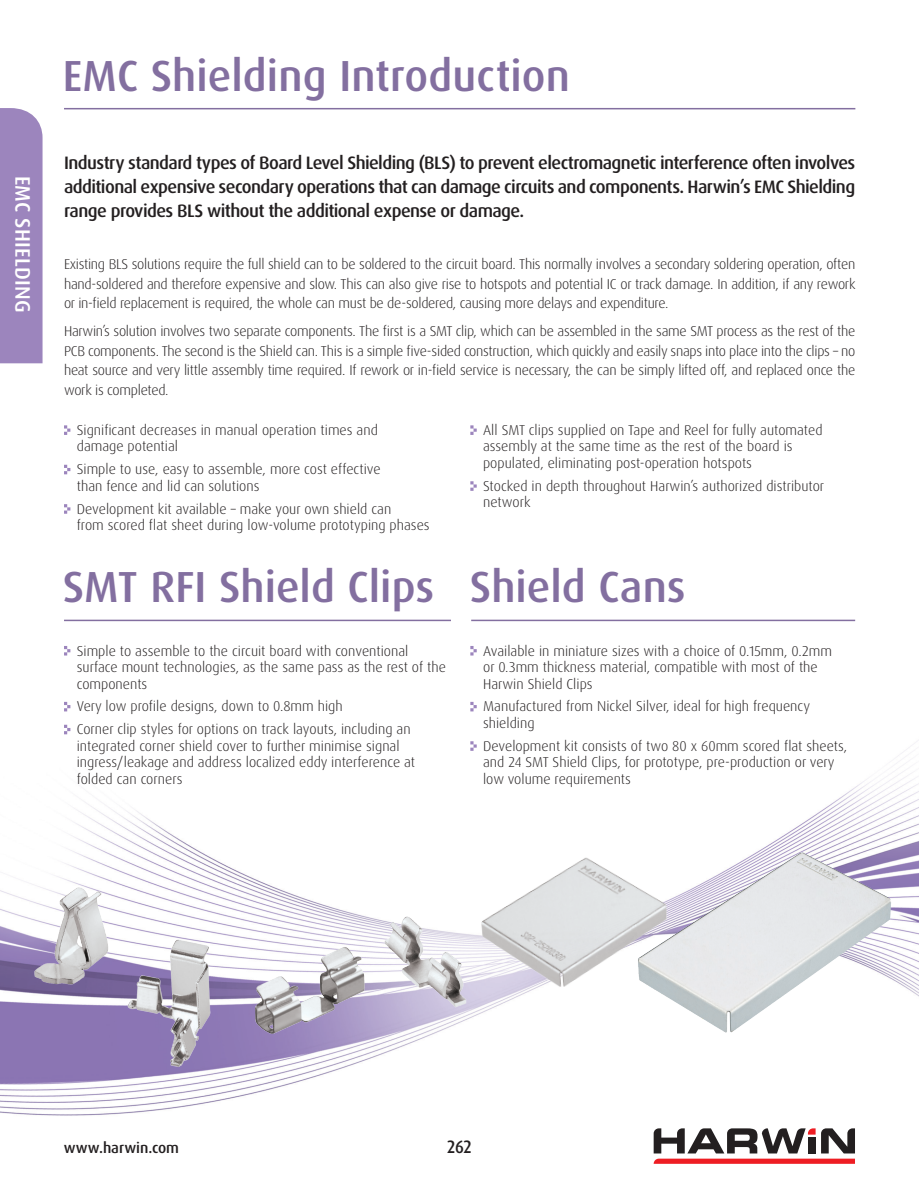
<style>
.page{position:relative;width:919px;height:1187px;background:#fff}
.page>*{position:absolute;margin:0;border:0;box-sizing:border-box;transform-origin:0 0}
.t1{font:500 43.5px "Dax OT";color:#836fa0}
.t2{font:500 21px "Dax OT";letter-spacing:.01em;color:#fff}
.t3{font:500 18px/24px "Dax OT";letter-spacing:-.03em;color:#231f20;text-align:justify}
.t4{font:500 18px "Dax OT";letter-spacing:-.03em;color:#231f20;scale:.9 1}
.t5{font:500 15px "Dax OT";color:#231f20}
.t6{font:300 14.25px/16.5px "Dax OT";color:#231f20}
</style>
<div class="page">
<div style="left:0;top:108px;width:43px;height:255px;background:#9c85bd"></div>
<svg style="left:653px;top:1128px;width:201px;height:35px"></svg>
<div style="left:807px;top:1136px;width:8px;height:17px;background:#231f20"></div>
<img style="left:0;top:734px;width:918px;height:382px">
<hr style="left:64px;top:108px;width:791px;height:1px;background:#836fa0">
<svg style="left:64px;top:425px;width:6px;height:10px"></svg>
<svg style="left:64px;top:464px;width:6px;height:10px"></svg>
<svg style="left:64px;top:504px;width:6px;height:9px"></svg>
<svg style="left:470px;top:425px;width:6px;height:10px"></svg>
<svg style="left:470px;top:481px;width:6px;height:10px"></svg>
<hr style="left:64px;top:619px;width:387px;height:2px;background:#836fa0">
<hr style="left:471px;top:619px;width:384px;height:2px;background:#836fa0">
<svg style="left:64px;top:646px;width:6px;height:9px"></svg>
<svg style="left:64px;top:701px;width:6px;height:10px"></svg>
<svg style="left:64px;top:724px;width:6px;height:10px"></svg>
<svg style="left:470px;top:646px;width:6px;height:9px"></svg>
<svg style="left:470px;top:701px;width:6px;height:10px"></svg>
<svg style="left:470px;top:741px;width:6px;height:9px"></svg>
<img style="left:23px;top:873px;width:548px;height:204px">
<img style="left:633px;top:841px;width:272px;height:196px">
<img style="left:466px;top:813px;width:216px;height:216px">
<h2 class="t2" style="left:36px;top:176px;width:138px;rotate:90deg">EMC SHIELDING</h2>
<h1 class="t1" style="left:63px;top:48px;width:508px">EMC Shielding Introduction</h1>
<p class="t3" style="left:64px;top:151px;width:792px">Industry standard types of Board Level Shielding (BLS) to prevent electromagnetic interference often involves additional expensive secondary operations that can damage circuits and components. Harwin’s EMC Shielding range provides BLS without the additional expense or damage.</p>
<p class="t6" style="left:64px;top:254px;width:792px;line-height:19.5px;text-align:justify">Existing BLS solutions require the full shield can to be soldered to the circuit board. This normally involves a secondary soldering operation, often hand-soldered and therefore expensive and slow. This can also give rise to hotspots and potential IC or track damage. In addition, if any rework or in-field replacement is required, the whole can must be de-soldered, causing more delays and expenditure.</p>
<p class="t6" style="left:64px;top:321px;width:792px;line-height:19.5px;text-align:justify">Harwin’s solution involves two separate components. The first is a SMT clip, which can be assembled in the same SMT process as the rest of the PCB components. The second is the Shield can. This is a simple five-sided construction, which quickly and easily snaps into place into the clips – no heat source and very little assembly time required. If rework or in-field service is necessary, the can be simply lifted off, and replaced once the work is completed.</p>
<p class="t6" style="left:77px;top:422px;width:302px">Significant decreases in manual operation times and damage potential</p>
<p class="t6" style="left:77px;top:461px;width:305px">Simple to use, easy to assemble, more cost effective than fence and lid can solutions</p>
<p class="t6" style="left:77px;top:500px;width:354px">Development kit available – make your own shield can<br>from scored flat sheet during low-volume prototyping phases</p>
<p class="t6" style="left:483px;top:422px;width:341px">All SMT clips supplied on Tape and Reel for fully automated assembly at the same time as the rest of the board is populated, eliminating post-operation hotspots</p>
<p class="t6" style="left:483px;top:478px;width:342px">Stocked in depth throughout Harwin’s authorized distributor network</p>
<h1 class="t1" style="left:63px;top:559px;width:624px">SMT RFI Shield Clips Shield Cans</h1>
<p class="t6" style="left:77px;top:642px;width:370px">Simple to assemble to the circuit board with conventional surface mount technologies, as the same pass as the rest of the components</p>
<p class="t6" style="left:77px;top:695px;width:335px;line-height:23px">Very low profile designs, down to 0.8mm high<br>Corner clip styles for options on track layouts, including an</p>
<p class="t6" style="left:77px;top:737px;width:340px">integrated corner shield cover to further minimise signal ingress/leakage and address localized eddy interference at folded can corners</p>
<p class="t6" style="left:483px;top:642px;width:350px">Available in miniature sizes with a choice of 0.15mm, 0.2mm or 0.3mm thickness material, compatible with most of the<br>Harwin Shield Clips</p>
<p class="t6" style="left:483px;top:698px;width:328px">Manufactured from Nickel Silver, ideal for high frequency shielding</p>
<p class="t6" style="left:483px;top:737px;width:365px">Development kit consists of two 80 x 60mm scored flat sheets, and 24 SMT Shield Clips, for prototype, pre-production or very low volume requirements</p>
<p class="t5" style="left:64px;top:1138px;width:117px">www.harwin.com</p>
<p class="t4" style="left:447px;top:1134px;width:29px">262</p>
</div>
